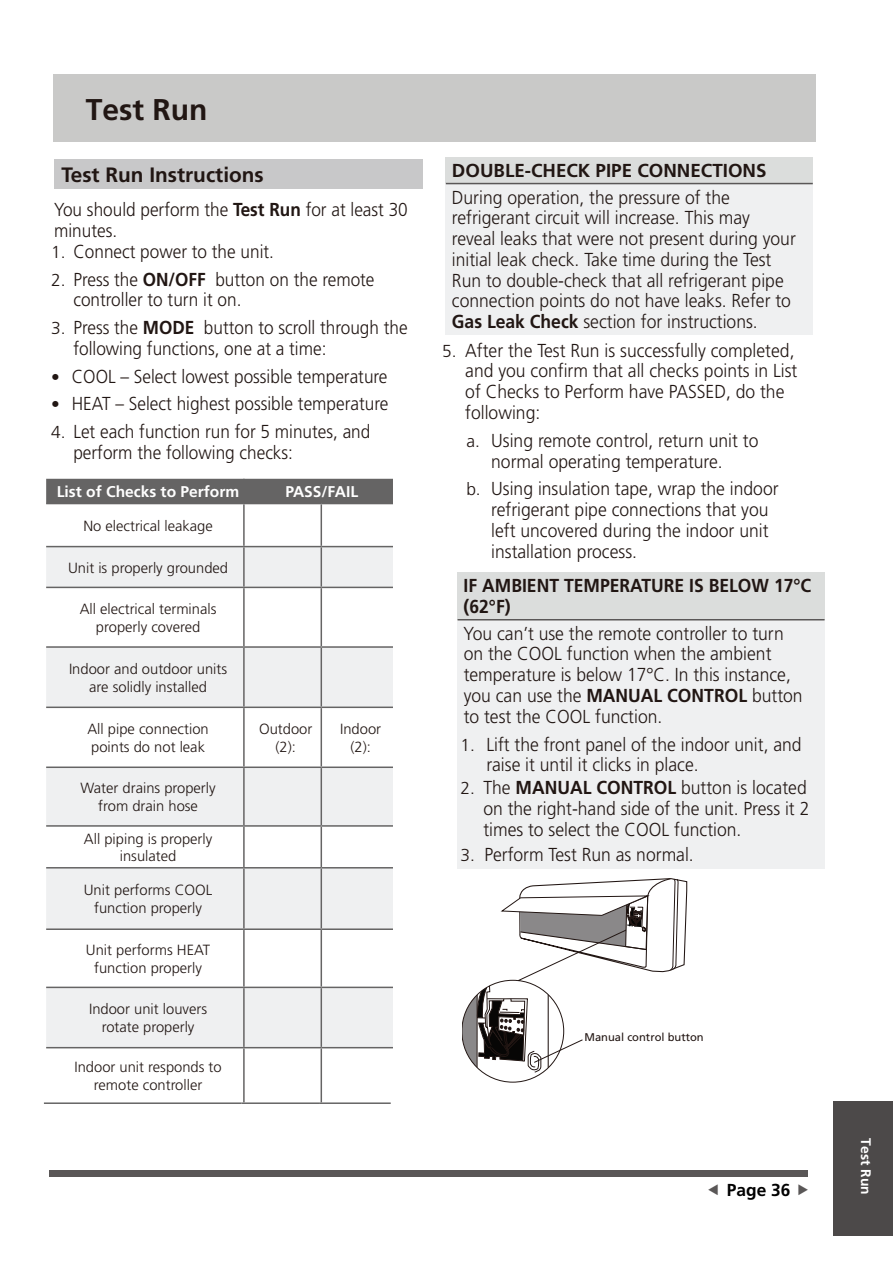
<style>
.page{position:relative;width:893px;height:1263px;background:#fff}
.page>*{position:absolute;margin:0;border:0;box-sizing:border-box;transform-origin:0 0}
.t1{font:700 30px "Frutiger LT Std";color:#211613}
.t2{font:700 20.85px "Frutiger";color:#211613}
.t3{font:300 18.75px/20.9px "Frutiger";color:#211613;scale:.94 1}
.t4{font:300 18.75px/20.9px "Frutiger";color:#211613;scale:.92 1}
.t5{font:700 18.75px/20.9px "Frutiger LT Std";color:#211613;scale:.94 1}
.t6{font:700 18.75px "Frutiger LT Std";color:#211613}
.t7{font:700 17.4px "Frutiger LT Std";color:#000}
.t8{font:700 15.6px "Frutiger";color:#fff}
.t9{font:300 14.7px/17.7px "Frutiger";color:#211613;text-align:center}
.t10{font:700 13.8px "Frutiger LT Std";color:#fff}
.t11{font:11.25px "Frutiger LT Std";color:#221613}
.s1{font-family:"Frutiger LT Std";font-weight:700}
.s2{font-size:17.4px}
</style>
<div class="page">
<div style="left:49px;top:1171px;width:759px;height:6px;background:#5a5757"></div>
<div style="left:54px;top:159px;width:369px;height:29px;background:#c8c8c9"></div>
<div style="left:46px;top:479px;width:347px;height:24px;background:#656464"></div>
<svg style="left:46px;top:547px;width:347px;height:500px;fill:#eff0f1"></svg>
<hr style="left:243px;top:479px;width:2px;height:24px;background:#656464">
<hr style="left:46px;top:503px;width:198px;height:1px;background:#656464">
<hr style="left:244px;top:503px;width:77px;height:1px;background:#656464">
<hr style="left:243px;top:504px;width:2px;height:42px;background:#656464">
<hr style="left:321px;top:503px;width:72px;height:1px;background:#656464">
<hr style="left:321px;top:504px;width:1px;height:42px;background:#656464">
<hr style="left:46px;top:546px;width:198px;height:1px;background:#656464">
<hr style="left:244px;top:546px;width:77px;height:1px;background:#656464">
<hr style="left:243px;top:547px;width:2px;height:39px;background:#656464">
<hr style="left:321px;top:546px;width:72px;height:1px;background:#656464">
<hr style="left:321px;top:547px;width:1px;height:39px;background:#656464">
<hr style="left:46px;top:587px;width:198px;height:1px;background:#656464">
<hr style="left:244px;top:587px;width:77px;height:1px;background:#656464">
<hr style="left:243px;top:588px;width:2px;height:58px;background:#656464">
<hr style="left:321px;top:587px;width:72px;height:1px;background:#656464">
<hr style="left:321px;top:588px;width:1px;height:58px;background:#656464">
<hr style="left:46px;top:646px;width:198px;height:2px;background:#656464">
<hr style="left:244px;top:646px;width:77px;height:2px;background:#656464">
<hr style="left:243px;top:648px;width:2px;height:58px;background:#656464">
<hr style="left:321px;top:646px;width:72px;height:2px;background:#656464">
<hr style="left:321px;top:648px;width:1px;height:58px;background:#656464">
<hr style="left:46px;top:706px;width:198px;height:2px;background:#656464">
<hr style="left:244px;top:706px;width:77px;height:2px;background:#656464">
<hr style="left:243px;top:708px;width:2px;height:58px;background:#656464">
<hr style="left:321px;top:706px;width:72px;height:2px;background:#656464">
<hr style="left:321px;top:708px;width:1px;height:58px;background:#656464">
<hr style="left:46px;top:766px;width:198px;height:2px;background:#656464">
<hr style="left:244px;top:766px;width:77px;height:2px;background:#656464">
<hr style="left:243px;top:768px;width:2px;height:57px;background:#656464">
<hr style="left:321px;top:766px;width:72px;height:2px;background:#656464">
<hr style="left:321px;top:768px;width:1px;height:57px;background:#656464">
<hr style="left:46px;top:825px;width:198px;height:2px;background:#656464">
<hr style="left:244px;top:825px;width:77px;height:2px;background:#656464">
<hr style="left:243px;top:827px;width:2px;height:40px;background:#656464">
<hr style="left:321px;top:825px;width:72px;height:2px;background:#656464">
<hr style="left:321px;top:827px;width:1px;height:40px;background:#656464">
<hr style="left:46px;top:867px;width:198px;height:1px;background:#656464">
<hr style="left:244px;top:867px;width:77px;height:1px;background:#656464">
<hr style="left:243px;top:869px;width:2px;height:59px;background:#656464">
<hr style="left:321px;top:867px;width:72px;height:1px;background:#656464">
<hr style="left:321px;top:869px;width:1px;height:59px;background:#656464">
<hr style="left:46px;top:928px;width:198px;height:2px;background:#656464">
<hr style="left:244px;top:928px;width:77px;height:2px;background:#656464">
<hr style="left:243px;top:930px;width:2px;height:56px;background:#656464">
<hr style="left:321px;top:928px;width:72px;height:2px;background:#656464">
<hr style="left:321px;top:930px;width:1px;height:56px;background:#656464">
<hr style="left:46px;top:987px;width:198px;height:1px;background:#656464">
<hr style="left:244px;top:987px;width:77px;height:1px;background:#656464">
<hr style="left:243px;top:988px;width:2px;height:59px;background:#656464">
<hr style="left:321px;top:987px;width:72px;height:1px;background:#656464">
<hr style="left:321px;top:988px;width:1px;height:59px;background:#656464">
<hr style="left:46px;top:1047px;width:198px;height:1px;background:#656464">
<hr style="left:244px;top:1047px;width:77px;height:1px;background:#656464">
<hr style="left:243px;top:1048px;width:2px;height:54px;background:#656464">
<hr style="left:321px;top:1047px;width:72px;height:1px;background:#656464">
<hr style="left:321px;top:1048px;width:1px;height:54px;background:#656464">
<hr style="left:44px;top:1102px;width:198px;height:2px;background:#656464">
<hr style="left:242px;top:1102px;width:77px;height:2px;background:#656464">
<hr style="left:319px;top:1102px;width:72px;height:2px;background:#656464">
<div style="left:445px;top:157px;width:368px;height:27px;background:#dbdddc"></div>
<div style="left:445px;top:184px;width:368px;height:151px;background:#eff0f1"></div>
<hr style="left:446px;top:183px;width:367px;height:1px;background:#5a5757">
<div style="left:457px;top:572px;width:368px;height:48px;background:#dbdddc"></div>
<div style="left:457px;top:620px;width:368px;height:248px;background:#eff0f1"></div>
<hr style="left:458px;top:619px;width:367px;height:1px;background:#5a5757">
<svg style="left:462px;top:878px;width:226px;height:205px"></svg>
<div style="left:53px;top:74px;width:762px;height:68px;background:#c9c9c8"></div>
<div style="left:834px;top:1101px;width:59px;height:135px;background:#4c4949"></div>
<h1 class="t1" style="left:86px;top:92px;width:123px">Test Run</h1>
<p class="t2" style="left:62px;top:162px;width:204px">Test Run Instructions</p>
<p class="t4" style="left:54px;top:199px;width:386px">You should perform the <span class="s1">Test Run</span> for at least 30 minutes.</p>
<p class="t4" style="left:51px;top:241px;width:244px"><span class="s2">1.</span> Connect power to the unit.</p>
<p class="t4" style="left:73px;top:269px;width:329px;text-indent:-22px"><span class="s2">2.</span> Press the <span class="s1">ON/OFF</span> button on the remote controller to turn it on.</p>
<p class="t4" style="left:73px;top:317px;width:365px;text-indent:-22px"><span class="s2">3.</span> Press the <span class="s1">MODE</span> button to scroll through the following functions, one at a time:</p>
<p class="t4" style="left:51px;top:366px;width:367px"><span class="s2">•</span> COOL – Select lowest possible temperature</p>
<p class="t4" style="left:51px;top:393px;width:368px"><span class="s2">•</span> HEAT – Select highest possible temperature</p>
<p class="t4" style="left:73px;top:421px;width:324px;text-indent:-22px"><span class="s2">4.</span> Let each function run for 5 minutes, and perform the following checks:</p>
<p class="t8" style="left:57px;top:482px;width:184px">List of Checks to Perform</p>
<p class="t8" style="left:286px;top:482px;width:74px">PASS/FAIL</p>
<p class="t9" style="left:83px;top:517px;width:131px">No electrical leakage</p>
<p class="t9" style="left:68px;top:558px;width:162px">Unit is properly grounded</p>
<p class="t9" style="left:80px;top:600px;width:138px">All electrical terminals properly covered</p>
<p class="t9" style="left:69px;top:660px;width:160px">Indoor and outdoor units are solidly installed</p>
<p class="t9" style="left:87px;top:720px;width:123px;text-align:left">All pipe connection points do not leak</p>
<p class="t9" style="left:259px;top:720px;width:55px">Outdoor (2):</p>
<p class="t9" style="left:340px;top:720px;width:42px">Indoor (2):</p>
<p class="t9" style="left:81px;top:779px;width:137px">Water drains properly from drain hose</p>
<p class="t9" style="left:84px;top:829px;width:130px">All piping is properly insulated</p>
<p class="t9" style="left:84px;top:881px;width:130px">Unit performs COOL function properly</p>
<p class="t9" style="left:86px;top:941px;width:126px">Unit performs HEAT function properly</p>
<p class="t9" style="left:89px;top:1000px;width:119px">Indoor unit louvers rotate properly</p>
<p class="t9" style="left:74px;top:1058px;width:149px">Indoor unit responds to remote controller</p>
<p class="t6" style="left:452px;top:159px;width:316px">DOUBLE-CHECK PIPE CONNECTIONS</p>
<p class="t3" style="left:452px;top:187px;width:367px">During operation, the pressure of the refrigerant circuit will increase. This may reveal leaks that were not present during your initial leak check. Take time during the Test Run to double-check that all refrigerant pipe connection points do not have leaks. Refer to <span class="s1">Gas Leak Check</span> section for instructions.</p>
<p class="t3" style="left:465px;top:340px;width:355px;text-indent:-23px"><span class="s2">5.</span> After the Test Run is successfully completed, and you confirm that all checks points in List of Checks to Perform have PASSED, do the following:</p>
<p class="t3" style="left:466px;top:430px;width:312px;text-align:center"><span class="s2">a.</span> Using remote control, return unit to normal operating temperature.</p>
<p class="t3" style="left:491px;top:478px;width:307px;text-indent:-25px"><span class="s2">b.</span> Using insulation tape, wrap the indoor refrigerant pipe connections that you left uncovered during the indoor unit installation process.</p>
<p class="t5" style="left:464px;top:575px;width:371px">IF AMBIENT TEMPERATURE IS BELOW 17°C (62°F)</p>
<p class="t3" style="left:464px;top:623px;width:362px">You can’t use the remote controller to turn on the COOL function when the ambient temperature is below 17°C. In this instance, you can use the <span class="s1">MANUAL CONTROL</span> button to test the COOL function.</p>
<p class="t3" style="left:486px;top:734px;width:337px;text-indent:-26px"><span class="s2">1.</span> Lift the front panel of the indoor unit, and raise it until it clicks in place.</p>
<p class="t3" style="left:483px;top:777px;width:348px;text-indent:-23px"><span class="s2">2.</span> The <span class="s1">MANUAL CONTROL</span> button is located on the right-hand side of the unit. Press it 2 times to select the COOL function.</p>
<p class="t3" style="left:461px;top:844px;width:250px"><span class="s2">3.</span> Perform Test Run as normal.</p>
<p class="t11" style="left:584px;top:1030px;width:121px">Manual control button</p>
<p class="t7" style="left:727px;top:1179px;width:65px">Page 36</p>
<p class="t10" style="left:874px;top:1138px;width:58px;rotate:90deg">Test Run</p>
</div>
